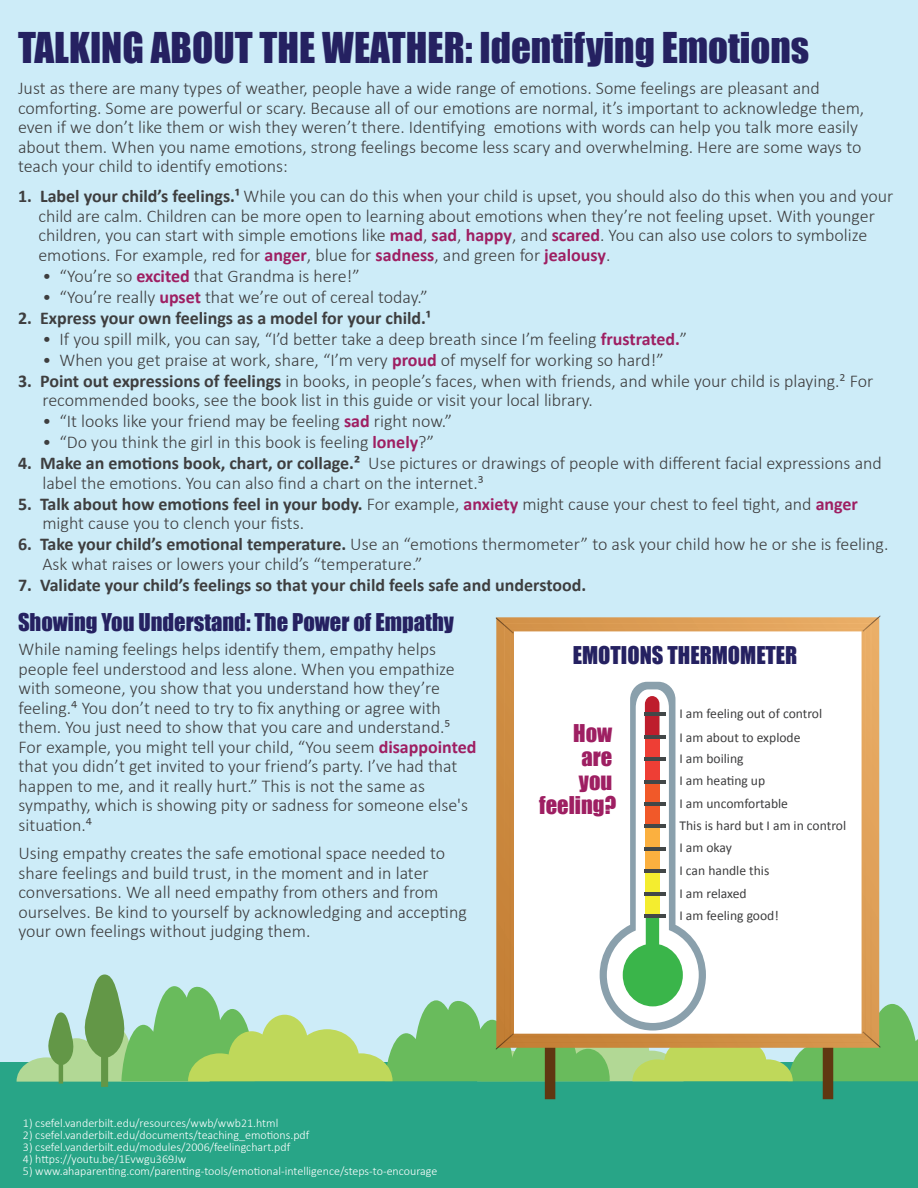
<style>
.page{position:relative;width:918px;height:1188px;background:#cdecf8}
.page>*{position:absolute;margin:0;border:0;box-sizing:border-box;transform-origin:0 0}
.t1{font:39px "Impact";color:#252161}
.t2{font:22.5px "Impact";color:#252161}
.t3{font:22.5px/24px "Impact";color:#9e1f62;text-align:right}
.t4{font:300 18px/19.5px "Calibri";color:#3e3e3f}
.t5{font:700 18px "Calibri";color:#3e3e3f}
.t6{font:13.65px/22.5px "Calibri";color:#3e3e3f}
.t7{font:300 12px "Calibri";color:#fff}
.s1{font-weight:700}
.s2{font-weight:700;color:#9e1f62}
</style>
<div class="page">
<div style="left:0;top:1063px;width:918px;height:125px;background:#28a587"></div>
<div style="left:545px;top:992px;width:10px;height:107px;background:#603711"></div>
<div style="left:823px;top:992px;width:10px;height:107px;background:#603711"></div>
<svg style="left:510px;top:629px;width:355px;height:53px"></svg>
<svg style="left:496px;top:618px;width:18px;height:16px"></svg>
<svg style="left:17px;top:682px;width:901px;height:405px"></svg>
<svg style="left:862px;top:616px;width:18px;height:16px"></svg>
<p class="t1" style="left:18px;top:17px;width:793px">TALKING ABOUT THE WEATHER: Identifying Emotions</p>
<p class="t4" style="left:18px;top:78px;width:848px">Just as there are many types of weather, people have a wide range of emotions. Some feelings are pleasant and comforting. Some are powerful or scary. Because all of our emotions are normal, it’s important to acknowledge them, even if we don’t like them or wish they weren’t there. Identifying emotions with words can help you talk more easily about them. When you name emotions, strong feelings become less scary and overwhelming. Here are some ways to teach your child to identify emotions:</p>
<p class="t4" style="left:38px;top:186px;width:857px;text-indent:-20px"><span class="s1">1. Label your child’s feelings.¹</span> While you can do this when your child is upset, you should also do this when you and your child are calm. Children can be more open to learning about emotions when they’re not feeling upset. With younger children, you can start with simple emotions like <span class="s2">mad</span>, <span class="s2">sad</span>, <span class="s2">happy</span>, and <span class="s2">scared</span>. You can also use colors to symbolize emotions. For example, red for <span class="s2">anger</span>, blue for <span class="s2">sadness</span>, and green for <span class="s2">jealousy</span>.</p>
<p class="t4" style="left:42px;top:266px;width:319px">• “You’re so <span class="s2">excited</span> that Grandma is here!”</p>
<p class="t4" style="left:42px;top:287px;width:387px">• “You’re really <span class="s2">upset</span> that we’re out of cereal today.”</p>
<p class="t5" style="left:18px;top:306px;width:414px">2. Express your own feelings as a model for your child.¹</p>
<p class="t4" style="left:42px;top:329px;width:646px">• If you spill milk, you can say, “I’d better take a deep breath since I’m feeling <span class="s2">frustrated.</span>”</p>
<p class="t4" style="left:42px;top:350px;width:623px">• When you get praise at work, share, “I’m very <span class="s2">proud</span> of myself for working so hard!”</p>
<p class="t4" style="left:42px;top:371px;width:832px;text-indent:-24px"><span class="s1">3. Point out expressions of feelings</span> in books, in people’s faces, when with friends, and while your child is playing.² For recommended books, see the book list in this guide or visit your local library.</p>
<p class="t4" style="left:42px;top:411px;width:411px">• “It looks like your friend may be feeling <span class="s2">sad</span> right now.”</p>
<p class="t4" style="left:42px;top:432px;width:393px">• “Do you think the girl in this book is feeling <span class="s2">lonely</span>?”</p>
<p class="t4" style="left:42px;top:453px;width:841px;text-indent:-24px"><span class="s1">4. Make an emotions book, chart, or collage.²</span> Use pictures or drawings of people with different facial expressions and label the emotions. You can also find a chart on the internet.³</p>
<p class="t4" style="left:42px;top:494px;width:817px;text-indent:-24px"><span class="s1">5. Talk about how emotions feel in your body.</span> For example, <span class="s2">anxiety</span> might cause your chest to feel tight, and <span class="s2">anger </span>might cause you to clench your fists.</p>
<p class="t4" style="left:42px;top:534px;width:848px;text-indent:-24px"><span class="s1">6. Take your child’s emotional temperature.</span> Use an “emotions thermometer” to ask your child how he or she is feeling.<br>Ask what raises or lowers your child’s “temperature.”</p>
<p class="t5" style="left:18px;top:573px;width:570px">7. Validate your child’s feelings so that your child feels safe and understood.</p>
<p class="t2" style="left:18px;top:605px;width:437px">Showing You Understand: The Power of Empathy</p>
<p class="t4" style="left:19px;top:639px;width:459px">While naming feelings helps identify them, empathy helps people feel understood and less alone. When you empathize with someone, you show that you understand how they’re feeling.⁴ You don’t need to try to fix anything or agree with them. You just need to show that you care and understand.⁵<br>For example, you might tell your child, “You seem <span class="s2">disappointed </span>that you didn’t get invited to your friend’s party. I’ve had that happen to me, and it really hurt.” This is not the same as sympathy, which is showing pity or sadness for someone else's situation.⁴</p>
<p class="t4" style="left:19px;top:843px;width:450px">Using empathy creates the safe emotional space needed to share feelings and build trust, in the moment and in later conversations. We all need empathy from others and from ourselves. Be kind to yourself by acknowledging and accepting your own feelings without judging them.</p>
<p class="t2" style="left:573px;top:638px;width:226px">EMOTIONS THERMOMETER</p>
<p class="t3" style="left:539px;top:721px;width:79px">How<br>are<br>you feeling?</p>
<p class="t6" style="left:679px;top:702px;width:144px;line-height:23.2px">I am feeling out of control<br>I am about to explode</p>
<p class="t6" style="left:679px;top:747px;width:87px;line-height:21.8px">I am boiling<br>I am heating up</p>
<p class="t6" style="left:679px;top:792px;width:168px">I am uncomfortable<br>This is hard but I am in control<br>I am okay<br>I can handle this<br>I am relaxed</p>
<p class="t6" style="left:679px;top:904px;width:101px">I am feeling good!</p>
<p class="t7" style="left:23px;top:1116px;width:257px">1) csefel.vanderbilt.edu/resources/wwb/wwb21.html</p>
<p class="t7" style="left:23px;top:1128px;width:288px">2) csefel.vanderbilt.edu/documents/teaching_emotions.pdf</p>
<p class="t7" style="left:23px;top:1140px;width:269px">3) csefel.vanderbilt.edu/modules/2006/feelingchart.pdf</p>
<p class="t7" style="left:23px;top:1152px;width:165px">4) https://youtu.be/1Evwgu369Jw</p>
<p class="t7" style="left:23px;top:1164px;width:416px">5) www.ahaparenting.com/parenting-tools/emotional-intelligence/steps-to-encourage</p>
</div>
